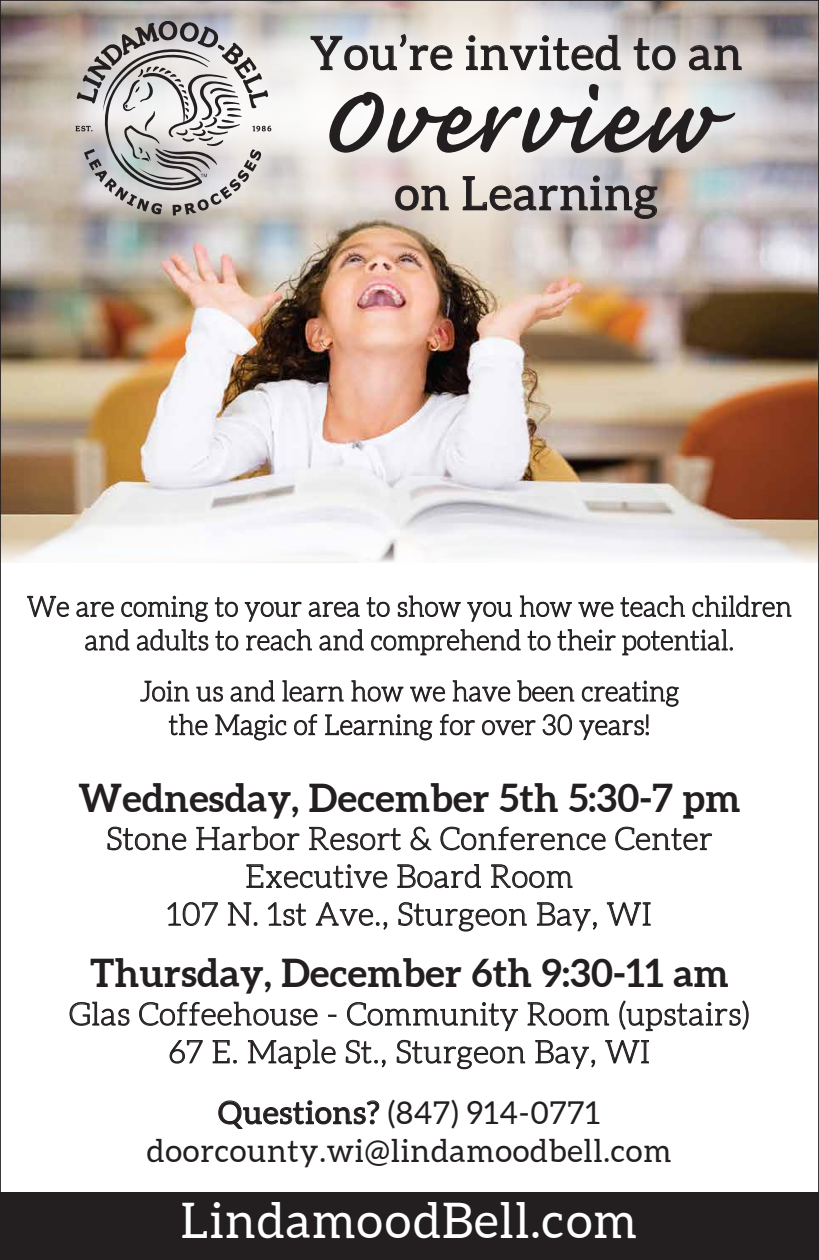
<style>
.page{position:relative;width:819px;height:1260px;background:#fff}
.page>*{position:absolute;margin:0;border:0;box-sizing:border-box;transform-origin:0 0}
.t1{font:600 126.35px "Caflisch Script Pro";letter-spacing:.025em;color:#231f20}
.t2{font:49px "Aleo";letter-spacing:.025em;color:#fff}
.t3{font:46.55px "Aleo";letter-spacing:.025em;color:#231f20}
.t4{font:700 38.5px "Aleo";letter-spacing:.01em;color:#231f20}
.t5{font:300 31.5px/37.8px "Aleo";letter-spacing:.01em;color:#231f20;text-align:center}
.t6{font:31.5px/37.8px "Aleo";letter-spacing:.025em;color:#231f20;text-align:center}
.t7{font:300 28px/33.6px "Aleo";color:#231f20;text-align:center;scale:.95 1}
</style>
<div class="page">
<img style="left:0;top:0;width:819px;height:1192px">
<svg style="left:76px;top:21px;width:195px;height:195px;background:#b9b6b4"></svg>
<svg style="left:311px;top:32px;width:141px;height:38px"></svg>
<svg style="left:466px;top:35px;width:155px;height:35px"></svg>
<svg style="left:634px;top:38px;width:41px;height:32px"></svg>
<svg style="left:689px;top:45px;width:53px;height:29px;background:#b3acaa"></svg>
<svg style="left:395px;top:185px;width:54px;height:26px"></svg>
<svg style="left:463px;top:173px;width:194px;height:46px;background:#c3bdbb"></svg>
<div style="left:0;top:1193px;width:819px;height:67px;background:#231f20"></div>
<div style="left:0;top:1192px;width:819px;height:68px;border:1px solid #231f20"></div>
<svg style="left:27px;top:594px;width:42px;height:23px"></svg>
<svg style="left:215px;top:597px;width:23px;height:20px"></svg>
<svg style="left:76px;top:596px;width:132px;height:63px"></svg>
<svg style="left:215px;top:631px;width:23px;height:20px"></svg>
<svg style="left:245px;top:596px;width:546px;height:63px"></svg>
<svg style="left:140px;top:680px;width:539px;height:64px"></svg>
<svg style="left:108px;top:827px;width:78px;height:23px"></svg>
<svg style="left:196px;top:826px;width:103px;height:30px"></svg>
<svg style="left:309px;top:827px;width:92px;height:23px"></svg>
<svg style="left:411px;top:827px;width:21px;height:23px"></svg>
<svg style="left:441px;top:827px;width:165px;height:23px"></svg>
<svg style="left:615px;top:827px;width:97px;height:23px"></svg>
<svg style="left:246px;top:865px;width:141px;height:23px"></svg>
<svg style="left:397px;top:864px;width:84px;height:30px"></svg>
<svg style="left:491px;top:865px;width:81px;height:23px"></svg>
<svg style="left:167px;top:902px;width:51px;height:24px"></svg>
<svg style="left:228px;top:903px;width:29px;height:23px"></svg>
<svg style="left:268px;top:903px;width:38px;height:23px"></svg>
<svg style="left:316px;top:903px;width:71px;height:27px"></svg>
<svg style="left:399px;top:902px;width:128px;height:29px"></svg>
<svg style="left:537px;top:903px;width:60px;height:28px"></svg>
<svg style="left:607px;top:901px;width:43px;height:25px"></svg>
<svg style="left:70px;top:1002px;width:59px;height:29px"></svg>
<svg style="left:139px;top:1002px;width:178px;height:24px"></svg>
<svg style="left:328px;top:1015px;width:8px;height:2px"></svg>
<svg style="left:347px;top:1002px;width:171px;height:29px"></svg>
<svg style="left:528px;top:1002px;width:81px;height:24px"></svg>
<svg style="left:619px;top:1001px;width:129px;height:30px"></svg>
<svg style="left:170px;top:1040px;width:33px;height:24px"></svg>
<svg style="left:213px;top:1040px;width:24px;height:23px"></svg>
<svg style="left:248px;top:1039px;width:88px;height:30px"></svg>
<svg style="left:346px;top:1040px;width:39px;height:27px"></svg>
<svg style="left:397px;top:1040px;width:128px;height:29px"></svg>
<svg style="left:535px;top:1040px;width:60px;height:29px"></svg>
<svg style="left:605px;top:1039px;width:44px;height:24px"></svg>
<svg style="left:218px;top:1095px;width:162px;height:42px"></svg>
<h3 class="t3" style="left:310px;top:27px;width:434px">You’re invited to an</h3>
<h1 class="t1" style="left:318px;top:56px;width:394px">Overview</h1>
<h3 class="t3" style="left:395px;top:167px;width:265px">on Learning</h3>
<p class="t7" style="left:27px;top:590px;width:807px">We are coming to your area to show you how we teach children and adults to reach and comprehend to their potential.</p>
<p class="t7" style="left:140px;top:674px;width:570px">Join us and learn how we have been creating the Magic of Learning for over 30 years!</p>
<h3 class="t4" style="left:78px;top:776px;width:663px">Wednesday, December 5th 5:30-7 pm</h3>
<p class="t5" style="left:106px;top:820px;width:608px">Stone Harbor Resort &amp; Conference Center<br>Executive Board Room<br>107 N. 1st Ave., Sturgeon Bay, WI</p>
<h3 class="t4" style="left:90px;top:951px;width:640px">Thursday, December 6th 9:30-11 am</h3>
<p class="t5" style="left:69px;top:995px;width:683px">Glas Coffeehouse - Community Room (upstairs)<br>67 E. Maple St., Sturgeon Bay, WI</p>
<p class="t6" style="left:147px;top:1093px;width:526px">Questions? (847) 914-0771 doorcounty.wi@lindamoodbell.com</p>
<h2 class="t2" style="left:181px;top:1193px;width:458px">LindamoodBell.com</h2>
</div>
